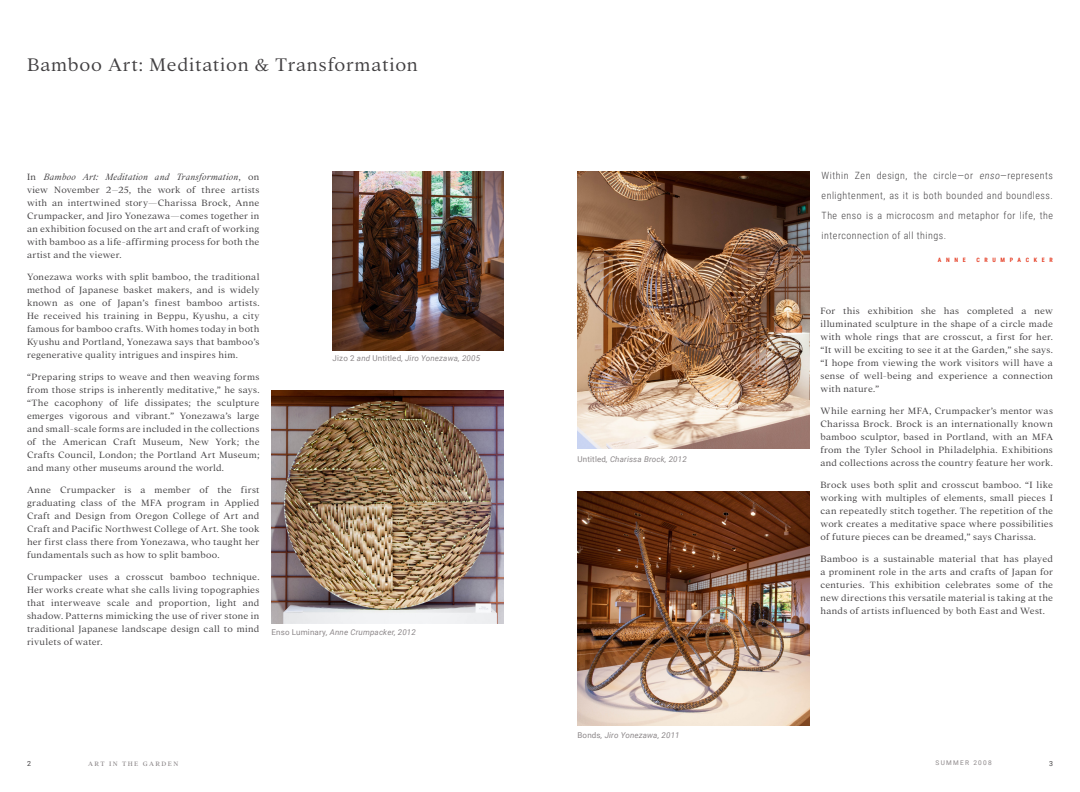
<style>
.page{position:relative;width:1080px;height:792px;background:#fff}
.page>*{position:absolute;margin:0;border:0;box-sizing:border-box;transform-origin:0 0}
.Title-E{font:300 20px "Addington CF";letter-spacing:.03em;color:#424042}
.Body-E{font:300 10px/13px "Addington CF";letter-spacing:.025em;color:#424042;text-align:justify}
.t1{font:300 10px/20px "Roboto Condensed";letter-spacing:.05em;color:#424042;text-align:justify}
.Photo_Caption{font:italic 8px "Roboto";letter-spacing:.02em;color:#8c8789}
.t2{font:7px "Addington CF";letter-spacing:.2em;color:#8c8789}
.t3{font:7px "Roboto";color:#424042}
.t4{font:6.5px "Roboto";letter-spacing:.2em;color:#8c8789}
.Name{font:700 6px "Roboto Condensed";letter-spacing:.785em;color:#e53e25}
.s1{font-style:italic}
.s2{font-style:normal}
</style>
<div class="page">
<img style="left:272px;top:391px;width:232px;height:232px">
<img style="left:578px;top:172px;width:232px;height:277px">
<img style="left:578px;top:492px;width:232px;height:233px">
<img style="left:333px;top:172px;width:171px;height:178px">
<p class="Title-E" style="left:27px;top:54px;width:393px">Bamboo Art: Meditation &amp; Transformation</p>
<p class="Body-E" style="left:27px;top:170px;width:234px">In <span class="s1">Bamboo Art: Meditation and Transformation</span>, on view November 2–25, the work of three artists with an intertwined story—Charissa Brock, Anne Crumpacker, and Jiro Yonezawa—comes together in an exhibition focused on the art and craft of working with bamboo as a life-affirming process for both the artist and the viewer.</p>
<p class="Body-E" style="left:27px;top:270px;width:234px">Yonezawa works with split bamboo, the traditional method of Japanese basket makers, and is widely known as one of Japan’s finest bamboo artists.<br>He received his training in Beppu, Kyushu, a city famous for bamboo crafts. With homes today in both Kyushu and Portland, Yonezawa says that bamboo’s regenerative quality intrigues and inspires him.</p>
<p class="Body-E" style="left:27px;top:370px;width:234px">“Preparing strips to weave and then weaving forms from those strips is inherently meditative,” he says. “The cacophony of life dissipates; the sculpture emerges vigorous and vibrant.” Yonezawa’s large and small-scale forms are included in the collections of the American Craft Museum, New York; the Crafts Council, London; the Portland Art Museum; and many other museums around the world.</p>
<p class="Body-E" style="left:27px;top:483px;width:234px">Anne Crumpacker is a member of the first graduating class of the MFA program in Applied Craft and Design from Oregon College of Art and Craft and Pacific Northwest College of Art. She took her first class there from Yonezawa, who taught her fundamentals such as how to split bamboo.</p>
<p class="Body-E" style="left:27px;top:570px;width:234px">Crumpacker uses a crosscut bamboo technique.<br>Her works create what she calls living topographies that interweave scale and proportion, light and shadow. Patterns mimicking the use of river stone in traditional Japanese landscape design call to mind rivulets of water.</p>
<p class="Photo_Caption" style="left:333px;top:353px;width:149px"><span class="s2">Jizo 2</span> and <span class="s2">Untitled</span>, Jiro Yonezawa, 2005</p>
<p class="Photo_Caption" style="left:272px;top:626px;width:146px"><span class="s2">Enso Luminary</span>, Anne Crumpacker, 2012</p>
<p class="Photo_Caption" style="left:577px;top:453px;width:111px"><span class="s2">Untitled</span>, Charissa Brock, 2012</p>
<p class="Photo_Caption" style="left:577px;top:730px;width:104px"><span class="s2">Bonds</span>, Jiro Yonezawa, 2011</p>
<p class="t1" style="left:822px;top:165px;width:233px">Within Zen design, the circle—or enso—represents enlightenment, as it is both bounded and boundless.<br>The enso is a microcosm and metaphor for life, the interconnection of all things.</p>
<p class="Name" style="left:938px;top:256px;width:30px">ANNE</p>
<p class="Name" style="left:976px;top:256px;width:78px">CRUMPACKER</p>
<p class="Body-E" style="left:820px;top:305px;width:234px">For this exhibition she has completed a new illuminated sculpture in the shape of a circle made with whole rings that are crosscut, a first for her. “It will be exciting to see it at the Garden,” she says. “I hope from viewing the work visitors will have a sense of well-being and experience a connection with nature.”</p>
<p class="Body-E" style="left:820px;top:405px;width:234px">While earning her MFA, Crumpacker’s mentor was Charissa Brock. Brock is an internationally known bamboo sculptor, based in Portland, with an MFA from the Tyler School in Philadelphia. Exhibitions and collections across the country feature her work.</p>
<p class="Body-E" style="left:820px;top:479px;width:234px">Brock uses both split and crosscut bamboo. “I like working with multiples of elements, small pieces I can repeatedly stitch together. The repetition of the work creates a meditative space where possibilities of future pieces can be dreamed,” says Charissa.</p>
<p class="Body-E" style="left:820px;top:553px;width:234px">Bamboo is a sustainable material that has played a prominent role in the arts and crafts of Japan for centuries. This exhibition celebrates some of the new directions this versatile material is taking at the hands of artists influenced by both East and West.</p>
<p class="t3" style="left:27px;top:758px;width:5px">2</p>
<p class="t2" style="left:88px;top:760px;width:92px">ART IN THE GARDEN</p>
<p class="t4" style="left:936px;top:758px;width:58px">SUMMER 2008</p>
<p class="t3" style="left:1049px;top:758px;width:5px">3</p>
</div>
